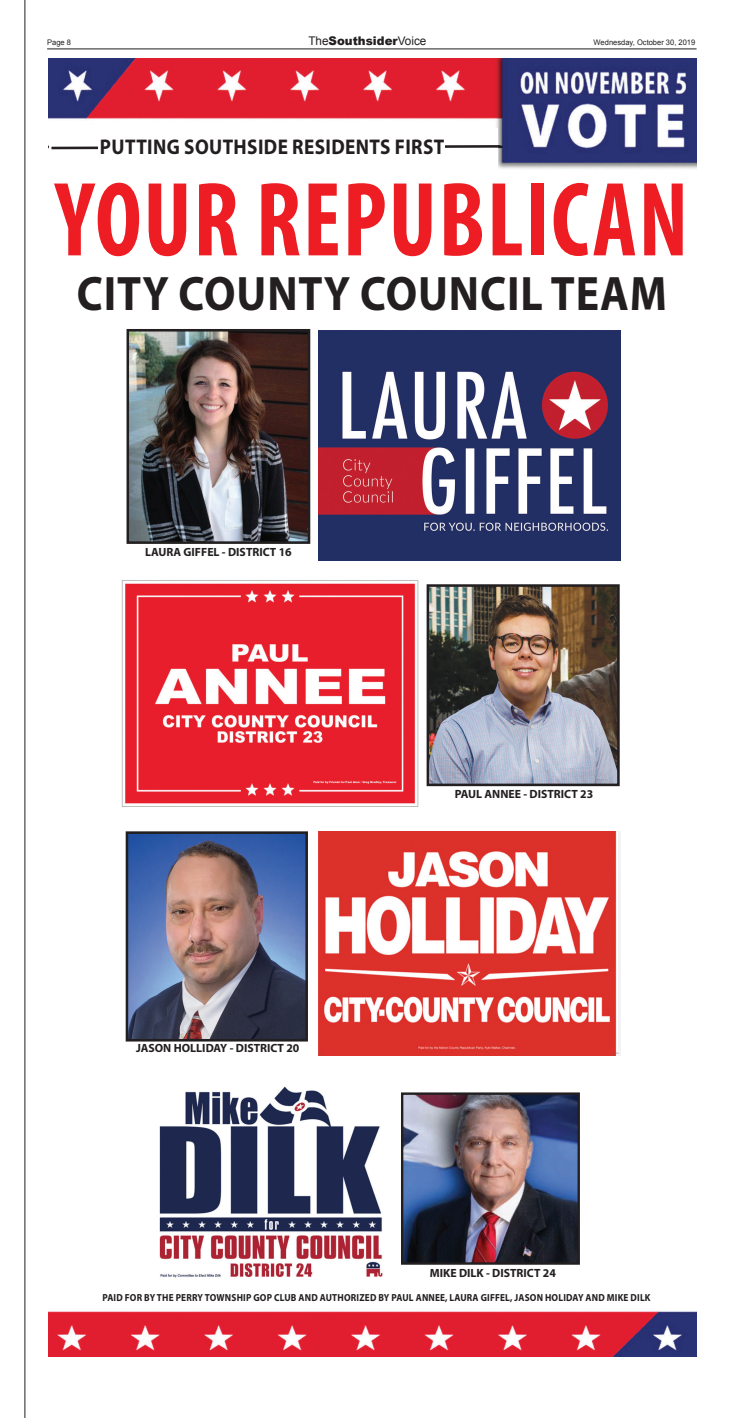
<style>
.page{position:relative;width:741px;height:1418px;background:#fff}
.page>*{position:absolute;margin:0;border:0;box-sizing:border-box;transform-origin:0 0}
.t1{font:700 condensed 106.49px "Myriad Pro";letter-spacing:.02em;color:#ee1d23;scale:.9 1}
.t2{font:700 48.65px "Myriad Pro";letter-spacing:.02em;color:#231f20;scale:.9 1}
.t3{font:700 21.35px "Myriad Pro";letter-spacing:.02em;color:#231f20;scale:.9 1}
.t4{font:700 11.9px "Myriad Pro";color:#231f20}
.t5{font:900 11.9px "Arial";color:#231f20}
.t6{font:700 10.24px "Myriad Pro";letter-spacing:.02em;color:#231f20;scale:.9 1}
.t7{font:7.7px "Arial";color:#231f20}
.s1{font-weight:400}
</style>
<div class="page">
<img style="left:25px;top:0;width:672px;height:1418px">
<p class="t7" style="left:47px;top:37px;width:25px">Page 8</p>
<p class="t5" style="left:308px;top:32px;width:120px"><span class="s1">The</span>Southsider<span class="s1">Voice</span></p>
<p class="t7" style="left:593px;top:37px;width:103px">Wednesday, October 30, 2019</p>
<p class="t3" style="left:100px;top:133px;width:384px">PUTTING SOUTHSIDE RESIDENTS FIRST</p>
<p class="t1" style="left:55px;top:153px;width:704px">YOUR REPUBLICAN</p>
<p class="t2" style="left:77px;top:262px;width:656px">CITY COUNTY COUNCIL TEAM</p>
<p class="t4" style="left:145px;top:544px;width:148px">LAURA GIFFEL - DISTRICT 16</p>
<p class="t4" style="left:136px;top:1040px;width:165px">JASON HOLLIDAY - DISTRICT 20</p>
<p class="t4" style="left:454px;top:786px;width:140px">PAUL ANNEE - DISTRICT 23</p>
<p class="t4" style="left:429px;top:1265px;width:127px">MIKE DILK - DISTRICT 24</p>
<p class="t6" style="left:102px;top:1290px;width:610px">PAID FOR BY THE PERRY TOWNSHIP GOP CLUB AND AUTHORIZED BY PAUL ANNEE, LAURA GIFFEL, JASON HOLIDAY AND MIKE DILK</p>
</div>
